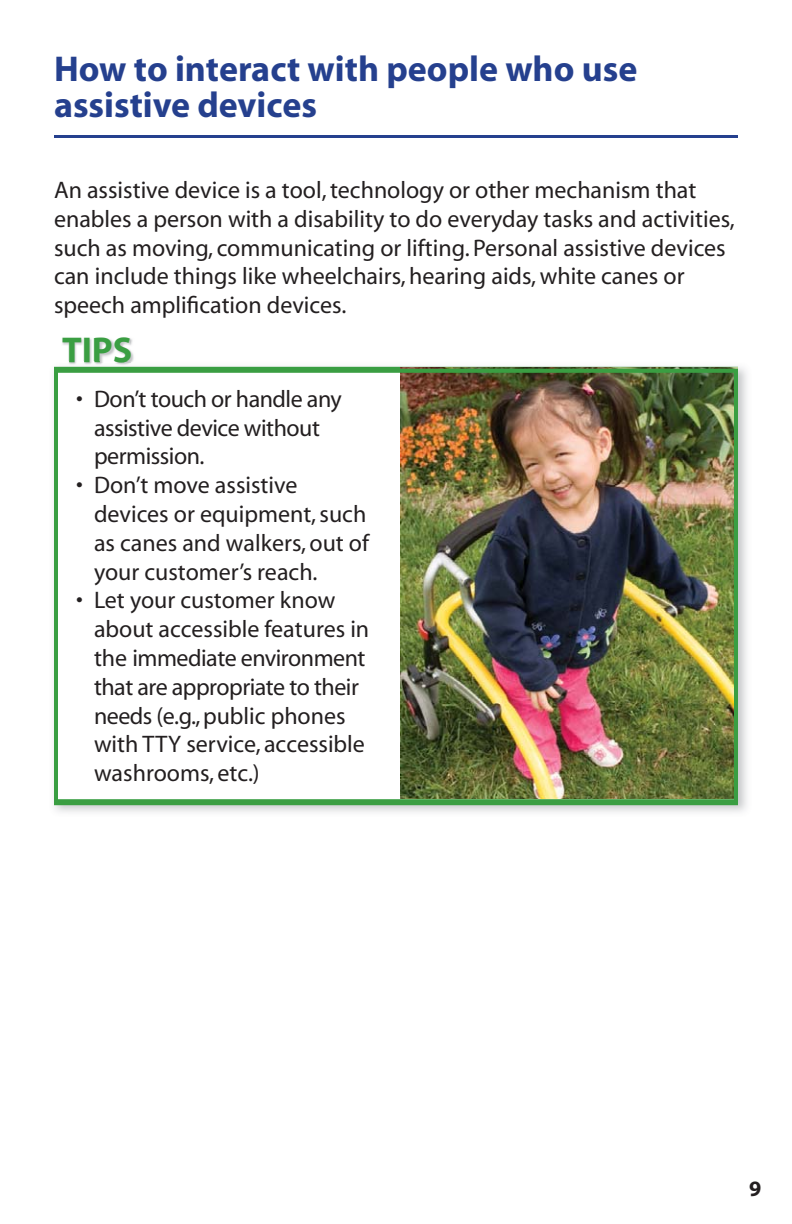
<style>
.page{position:relative;width:792px;height:1224px;background:#fff}
.page>*{position:absolute;margin:0;border:0;box-sizing:border-box;transform-origin:0 0}
.t1{font:700 36px/36px "Myriad";color:#25408e}
.t2{font:700 36px "Myriad";color:#3a9e42}
.t3{font:24px/28.8px "Myriad";color:#231f20}
.t4{font:24px/28.8px "Myriad";letter-spacing:-.02em;color:#231f20}
.t5{font:700 22px "Myriad";color:#231f20}
</style>
<div class="page">
<hr style="left:54px;top:135px;width:684px;height:3px;background:#25408e">
<img style="left:62px;top:339px;width:72px;height:23px">
<img style="left:63px;top:338px;width:68px;height:24px">
<img style="left:68px;top:362px;width:61px;height:1px">
<img style="left:400px;top:368px;width:337px;height:430px">
<div style="left:54px;top:369px;width:684px;height:436px;border:4px solid #3a9e42"></div>
<h1 class="t1" style="left:54px;top:54px;width:585px">How to interact with people who use assistive devices</h1>
<p class="t3" style="left:54px;top:177px;width:682px">An assistive device is a tool, technology or other mechanism that enables a person with a disability to do everyday tasks and activities, such as moving, communicating or lifting. Personal assistive devices can include things like wheelchairs, hearing aids, white canes or speech amplification devices.</p>
<h1 class="t2" style="left:62px;top:337px;width:72px">TIPS</h1>
<p class="t4" style="left:94px;top:386px;width:249px;text-indent:-18px">• Don’t touch or handle any assistive device without permission.</p>
<p class="t3" style="left:94px;top:473px;width:277px;text-indent:-18px">• Don’t move assistive devices or equipment, such as canes and walkers, out of your customer’s reach.</p>
<p class="t3" style="left:94px;top:588px;width:277px;text-indent:-18px">• Let your customer know about accessible features in the immediate environment that are appropriate to their needs (e.g., public phones with TTY service, accessible washrooms, etc.)</p>
<p class="t5" style="left:749px;top:1180px;width:14px">9</p>
</div>
